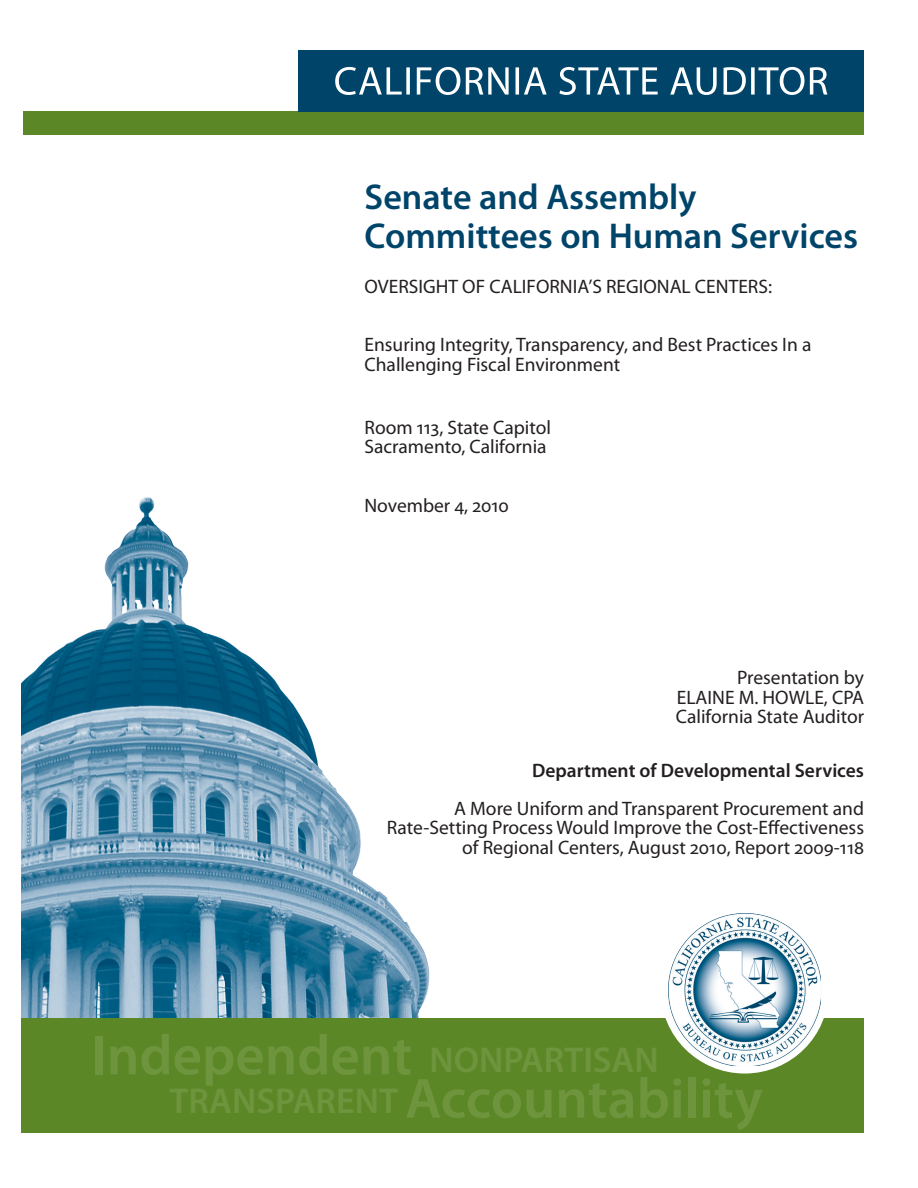
<style>
.page{position:relative;width:918px;height:1188px;background:#fff}
.page>*{position:absolute;margin:0;border:0;box-sizing:border-box;transform-origin:0 0}
.cover_title1{font:600 57px "Myriad Pro";color:#6e953e}
.Regular_cover_title1{font:600 36px/39px "Myriad Pro";color:#00446a}
.cover_title1-2{font:600 36px "Myriad Pro";color:#6e953e}
.Regular_cover_title2{font:19.5px/19.5px "Myriad Pro";color:#231f20}
.Regular_cover_title2-2{font:600 19.5px "Myriad Pro";color:#231f20}
</style>
<div class="page">
<img style="left:22px;top:497px;width:408px;height:521px">
<div style="left:23px;top:111px;width:841px;height:24px;background:#5c8727"></div>
<div style="left:22px;top:1018px;width:842px;height:115px;background:#5c8727"></div>
<div style="left:661px;top:908px;width:168px;height:166px;background:#fff;border-radius:50%"></div>
<img style="left:668px;top:913px;width:153px;height:153px">
<div style="left:299px;top:50px;width:565px;height:62px;background:#00446a"></div>
<svg style="left:335px;top:67px;width:493px;height:28px"></svg>
<p class="Regular_cover_title1" style="left:364px;top:177px;width:495px">Senate and Assembly<br>Committees on Human Services</p>
<p class="Regular_cover_title2" style="left:364px;top:276px;width:409px">OVERSIGHT OF CALIFORNIA’S REGIONAL CENTERS:</p>
<p class="Regular_cover_title2" style="left:364px;top:334px;width:448px">Ensuring Integrity, Transparency, and Best Practices In a<br>Challenging Fiscal Environment</p>
<p class="Regular_cover_title2" style="left:364px;top:417px;width:188px">Room 113, State Capitol<br>Sacramento, California</p>
<p class="Regular_cover_title2" style="left:364px;top:495px;width:146px">November 4, 2010</p>
<p class="Regular_cover_title2" style="left:676px;top:667px;width:190px;text-align:justify;text-indent:61px">Presentation by ELAINE M. HOWLE, CPA California State Auditor</p>
<p class="Regular_cover_title2-2" style="left:532px;top:758px;width:333px">Department of Developmental Services</p>
<p class="Regular_cover_title2" style="left:387px;top:798px;width:479px;text-align:right">A More Uniform and Transparent Procurement and<br>Rate‑Setting Process Would Improve the Cost-Effectiveness of Regional Centers, August 2010, Report 2009-118</p>
<p class="cover_title1" style="left:91px;top:1019px;width:322px">Independent</p>
<p class="cover_title1-2" style="left:170px;top:1078px;width:230px">TRANSPARENT</p>
<p class="cover_title1" style="left:405px;top:1062px;width:359px">Accountability</p>
<p class="cover_title1-2" style="left:429px;top:1037px;width:231px">NONPARTISAN</p>
</div>
